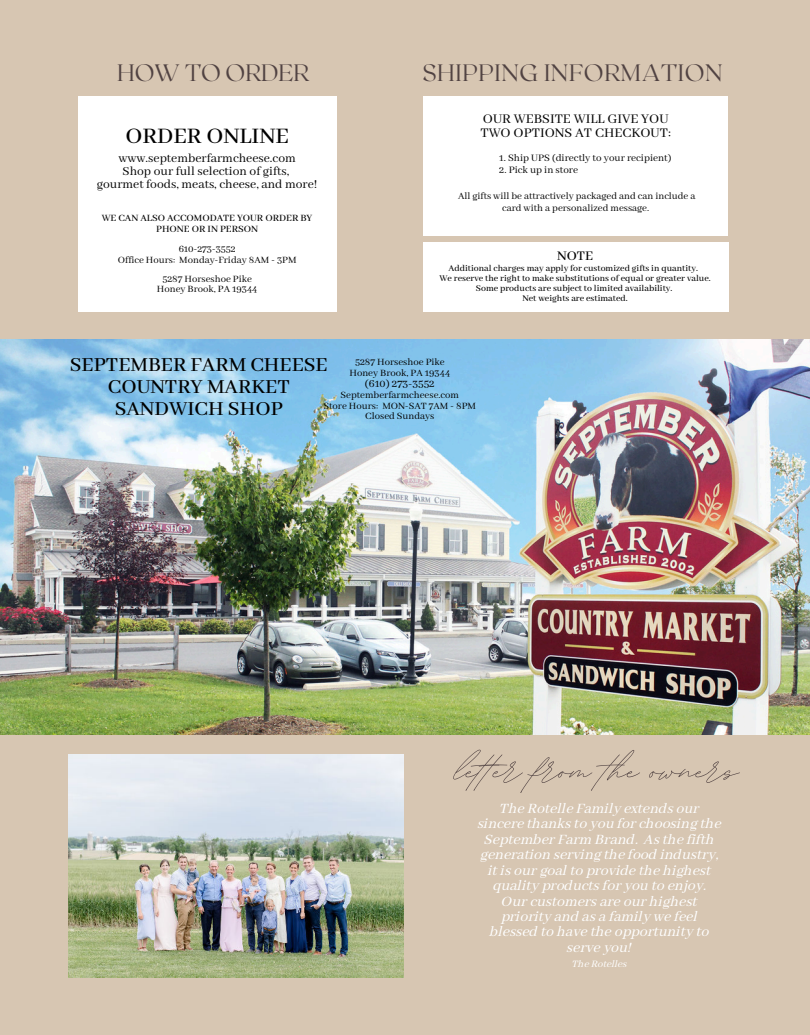
<style>
.page{position:relative;width:810px;height:1035px;background:#d7c6b2}
.page>*{position:absolute;margin:0;border:0;box-sizing:border-box;transform-origin:0 0}
.t1{font:53.5px "BD Script";color:#504242}
.t2{font:500 24.75px "Abhaya Libre";color:#000}
.t3{font:100 23.75px "Roxborough CF";letter-spacing:.03em;color:#504242}
.t4{font:100 23.75px "Roxborough CF";color:#504242}
.t5{font:500 22.25px/22.1px "Abhaya Libre";color:#000;text-align:center}
.t6{font:15.88px/15.5px "CA Generated";color:#fff;text-align:center}
.t7{font:14.75px/13.4px "Abhaya Libre";color:#000}
.t8{font:500 14.75px "Abhaya Libre";color:#000}
.t9{font:13.5px/12.9px "Abhaya Libre";color:#000;text-align:center}
.t10{font:12px "Abhaya Libre";color:#000}
.t11{font:11px "Abhaya Libre";color:#000}
.t12{font:10.88px "CA Generated";color:#fff}
.t13{font:10.75px/10.8px "Abhaya Libre";color:#000;text-align:center}
.t14{font:500 10.75px/10.8px "Abhaya Libre";color:#000;text-align:center}
.t15{font:500 9.88px/9.9px "Abhaya Libre";color:#000;text-align:center}
</style>
<div class="page">
<div style="left:78px;top:97px;width:258px;height:214px;background:#fff"></div>
<img style="left:68px;top:754px;width:336px;height:224px">
<img style="left:0;top:339px;width:810px;height:396px">
<div style="left:423px;top:97px;width:305px;height:138px;background:#fff"></div>
<div style="left:423px;top:242px;width:306px;height:69px;background:#fff"></div>
<h3 class="t4" style="left:117px;top:57px;width:194px">HOW TO ORDER</h3>
<h2 class="t2" style="left:125px;top:122px;width:165px">ORDER ONLINE</h2>
<p class="t9" style="left:97px;top:152px;width:222px">www.septemberfarmcheese.com<br>Shop our full selection of gifts,<br>gourmet foods, meats, cheese, and more!</p>
<p class="t14" style="left:102px;top:213px;width:212px">WE CAN ALSO ACCOMODATE YOUR ORDER BY<br>PHONE OR IN PERSON</p>
<p class="t13" style="left:118px;top:244px;width:180px">610-273-3552<br>Office Hours: Monday-Friday 8AM - 3PM</p>
<p class="t13" style="left:157px;top:274px;width:102px">5287 Horseshoe Pike<br>Honey Brook, PA 19344</p>
<h3 class="t3" style="left:422px;top:57px;width:302px">SHIPPING INFORMATION</h3>
<p class="t7" style="left:480px;top:113px;width:192px">OUR WEBSITE WILL GIVE YOU<br>TWO OPTIONS AT CHECKOUT:</p>
<p class="t11" style="left:499px;top:152px;width:174px">1. Ship UPS (directly to your recipient)</p>
<p class="t11" style="left:499px;top:164px;width:80px">2. Pick up in store</p>
<p class="t13" style="left:458px;top:191px;width:239px;line-height:11.6px">All gifts will be attractively packaged and can include a card with a personalized message.</p>
<p class="t8" style="left:557px;top:247px;width:38px">NOTE</p>
<p class="t15" style="left:440px;top:264px;width:273px">Additional charges may apply for customized gifts in quantity.<br>We reserve the right to make substitutions of equal or greater value.<br>Some products are subject to limited availability.<br>Net weights are estimated.</p>
<h3 class="t5" style="left:70px;top:354px;width:259px">SEPTEMBER FARM CHEESE<br>COUNTRY MARKET<br>SANDWICH SHOP</h3>
<p class="t13" style="left:349px;top:357px;width:102px">5287 Horseshoe Pike<br>Honey Brook, PA 19344</p>
<p class="t10" style="left:365px;top:377px;width:71px">(610) 273-3552</p>
<p class="t13" style="left:324px;top:390px;width:154px">Septemberfarmcheese.com<br>Store Hours: MON-SAT 7AM - 8PM<br>Closed Sundays</p>
<h1 class="t1" style="left:455px;top:727px;width:285px">letter from the owners</h1>
<p class="t6" style="left:478px;top:801px;width:245px">The Rotelle Family extends our sincere thanks to you for choosing the<br>September Farm Brand. As the fifth generation serving the food industry, it is our goal to provide the highest quality products for you to enjoy.<br>Our customers are our highest priority and as a family we feel blessed to have the opportunity to serve you!</p>
<p class="t12" style="left:572px;top:958px;width:56px">The Rotelles</p>
</div>
